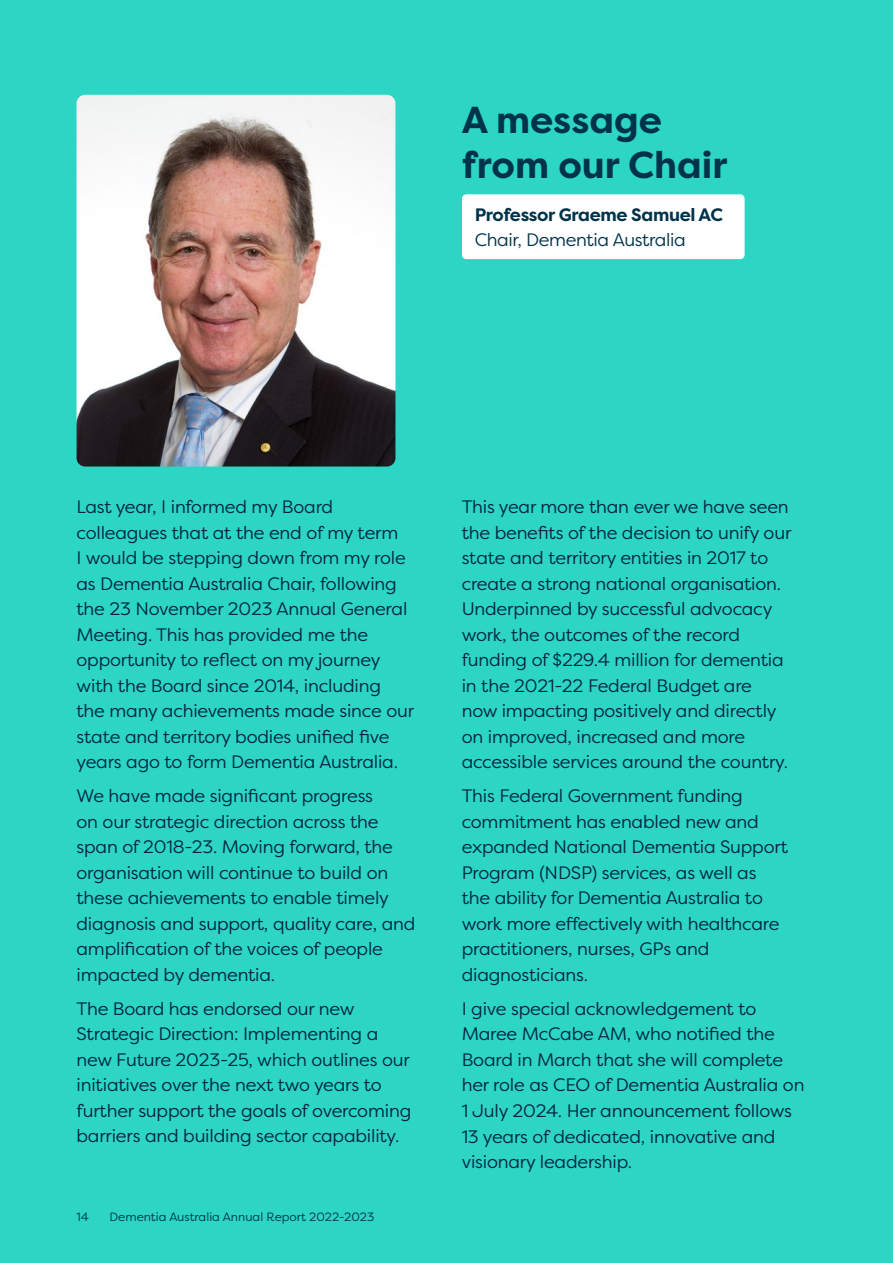
<style>
.page{position:relative;width:893px;height:1263px;background:#2cd5c4}
.page>*{position:absolute;margin:0;border:0;box-sizing:border-box;transform-origin:0 0}
.H1_Blackberry__2023{font:700 37.5px/45px "Filson Pro";color:#003349}
.BODY{font:18px/25.5px "Filson Pro";letter-spacing:-.01em;color:#002442}
.t1{font:700 18px/25.5px "Filson Pro";letter-spacing:-.02em;color:#00334a}
.t2{font:12px "Filson Pro";color:#003349}
.s1{font-weight:400}
</style>
<div class="page">
<div style="left:462px;top:194px;width:283px;height:65px;background:#fff;border-radius:4px"></div>
<img style="left:77px;top:95px;width:318px;height:371px">
<h1 class="H1_Blackberry__2023" style="left:462px;top:98px;width:267px">A message from our Chair</h1>
<h2 class="t1" style="left:475px;top:202px;width:250px">Professor Graeme Samuel AC<br><span class="s1">Chair, Dementia Australia</span></h2>
<p class="BODY" style="left:77px;top:494px;width:339px">Last year, I informed my Board colleagues that at the end of my term<br>I would be stepping down from my role as Dementia Australia Chair, following the 23 November 2023 Annual General Meeting. This has provided me the opportunity to reflect on my journey with the Board since 2014, including<br>the many achievements made since our state and territory bodies unified five years ago to form Dementia Australia.</p>
<p class="BODY" style="left:77px;top:783px;width:340px">We have made significant progress<br>on our strategic direction across the span of 2018-23. Moving forward, the organisation will continue to build on these achievements to enable timely diagnosis and support, quality care, and amplification of the voices of people impacted by dementia.</p>
<p class="BODY" style="left:77px;top:995px;width:336px">The Board has endorsed our new Strategic Direction: Implementing a new Future 2023-25, which outlines our initiatives over the next two years to further support the goals of overcoming barriers and building sector capability.</p>
<p class="t2" style="left:77px;top:1209px;width:14px">14</p>
<p class="t2" style="left:110px;top:1209px;width:266px">Dementia Australia Annual Report 2022-2023</p>
<p class="BODY" style="left:462px;top:494px;width:331px">This year more than ever we have seen the benefits of the decision to unify our state and territory entities in 2017 to create a strong national organisation.<br>Underpinned by successful advocacy work, the outcomes of the record funding of $229.4 million for dementia in the 2021-22 Federal Budget are now impacting positively and directly on improved, increased and more accessible services around the country.</p>
<p class="BODY" style="left:462px;top:783px;width:328px">This Federal Government funding commitment has enabled new and expanded National Dementia Support<br>Program (NDSP) services, as well as the ability for Dementia Australia to work more effectively with healthcare practitioners, nurses, GPs and diagnosticians.</p>
<p class="BODY" style="left:462px;top:995px;width:344px">I give special acknowledgement to Maree McCabe AM, who notified the Board in March that she will complete her role as CEO of Dementia Australia on 1 July 2024. Her announcement follows 13 years of dedicated, innovative and visionary leadership.</p>
</div>
